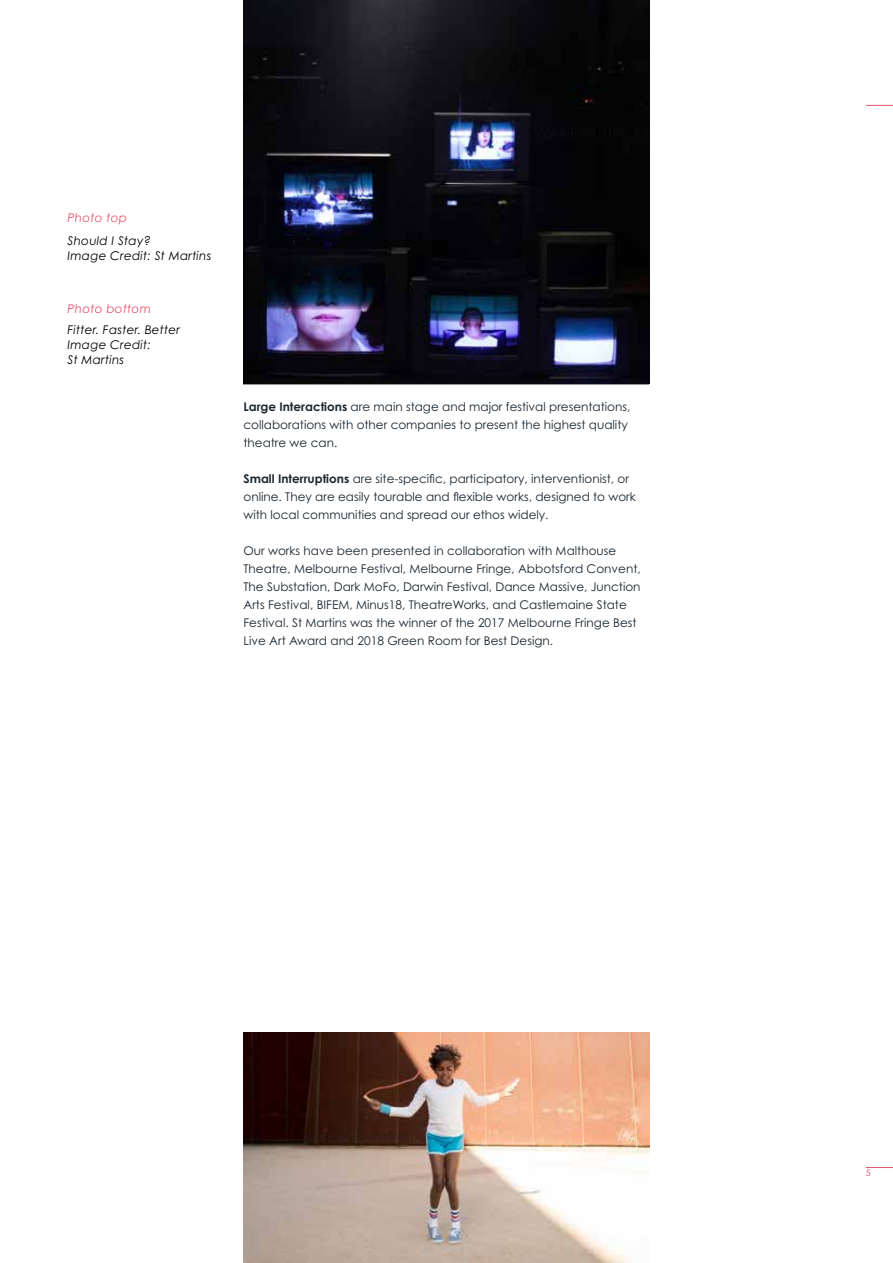
<style>
.page{position:relative;width:893px;height:1263px;background:#fff}
.page>*{position:absolute;margin:0;border:0;box-sizing:border-box;transform-origin:0 0}
.t1{font:12px/18px "Century Gothic Pro";color:#1b2630}
.t2{font:italic 12px/15px "Century Gothic Pro";letter-spacing:.02em;color:#000}
.t3{font:italic 12px "Century Gothic Pro";letter-spacing:.02em;color:#e7556c}
.t4{font:9px "Century Gothic Pro";color:#e7556c}
.s1{font-weight:700}
</style>
<div class="page">
<img style="left:243px;top:1032px;width:406px;height:231px">
<img style="left:243px;top:0;width:406px;height:383px">
<svg style="left:866px;top:105px;width:27px;height:1px"></svg>
<svg style="left:866px;top:1167px;width:27px;height:1px"></svg>
<p class="t3" style="left:68px;top:211px;width:61px">Photo top</p>
<p class="t2" style="left:68px;top:233px;width:145px">Should I Stay?<br>Image Credit: St Martins</p>
<p class="t3" style="left:68px;top:302px;width:85px">Photo bottom</p>
<p class="t2" style="left:68px;top:322px;width:114px">Fitter. Faster. Better<br>Image Credit:<br>St Martins</p>
<p class="t1" style="left:243px;top:397px;width:388px"><span class="s1">Large Interactions</span> are main stage and major festival presentations, collaborations with other companies to present the highest quality theatre we can.</p>
<p class="t1" style="left:243px;top:469px;width:394px"><span class="s1">Small Interruptions</span> are site-specific, participatory, interventionist, or online. They are easily tourable and flexible works, designed to work with local communities and spread our ethos widely.</p>
<p class="t1" style="left:243px;top:541px;width:399px">Our works have been presented in collaboration with Malthouse Theatre, Melbourne Festival, Melbourne Fringe, Abbotsford Convent, The Substation, Dark MoFo, Darwin Festival, Dance Massive, Junction Arts Festival, BIFEM, Minus18, TheatreWorks, and Castlemaine State Festival. St Martins was the winner of the 2017 Melbourne Fringe Best Live Art Award and 2018 Green Room for Best Design.</p>
<p class="t4" style="left:866px;top:1167px;width:6px">5</p>
</div>
